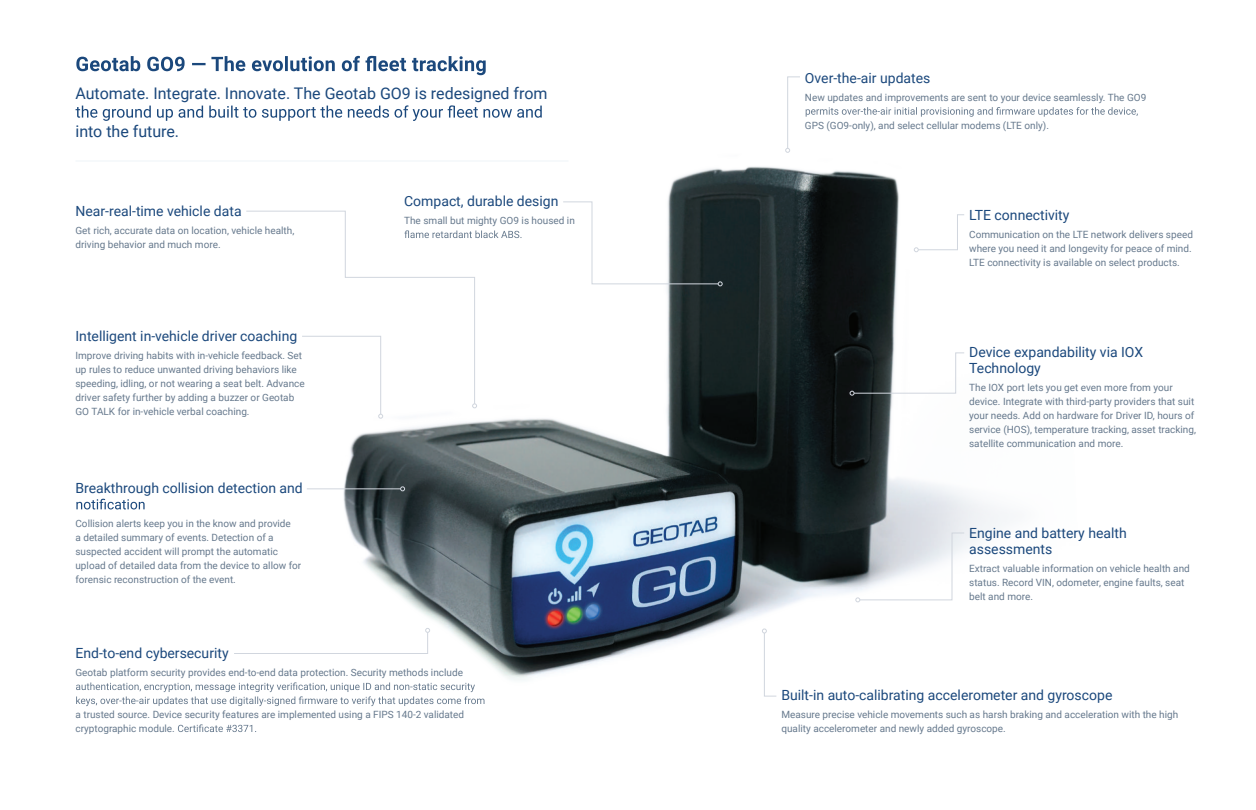
<style>
.page{position:relative;width:1256px;height:810px;background:#fff}
.page>*{position:absolute;margin:0;border:0;box-sizing:border-box;transform-origin:0 0}
.t1{font:16px "Roboto";color:#1b487c}
.t2{font:14px/16px "Roboto";color:#1b487c}
.t3{font:10px/14px "Roboto";color:#66798d}
</style>
<div class="page">
<img style="left:143px;top:166px;width:866px;height:514px">
<svg style="left:76px;top:56px;width:410px;height:19px"></svg>
<svg style="left:76px;top:105px;width:466px;height:16px"></svg>
<svg style="left:76px;top:682px;width:408px;height:24px"></svg>
<svg style="left:178px;top:724px;width:78px;height:8px"></svg>
<svg style="left:476px;top:230px;width:46px;height:8px"></svg>
<hr style="left:75px;top:160px;width:494px;height:2px;background:#eff5f8">
<svg style="left:785px;top:76px;width:353px;height:77px"></svg>
<svg style="left:914px;top:214px;width:51px;height:38px"></svg>
<svg style="left:301px;top:405px;width:82px;height:14px"></svg>
<svg style="left:245px;top:210px;width:231px;height:195px"></svg>
<svg style="left:472px;top:403px;width:5px;height:5px"></svg>
<svg style="left:233px;top:628px;width:197px;height:26px"></svg>
<svg style="left:76px;top:499px;width:69px;height:10px"></svg>
<hr style="left:307px;top:488px;width:94px;height:1px;background:#d1d6de">
<svg style="left:400px;top:486px;width:5px;height:5px"></svg>
<svg style="left:850px;top:352px;width:115px;height:44px"></svg>
<svg style="left:562px;top:201px;width:161px;height:85px"></svg>
<svg style="left:855px;top:532px;width:110px;height:70px"></svg>
<svg style="left:762px;top:628px;width:15px;height:69px"></svg>
<h1 class="t1" style="left:75px;top:82px;width:474px">Automate. Integrate. Innovate. The Geotab GO9 is redesigned from</h1>
<h1 class="t1" style="left:75px;top:120px;width:105px">into the future.</h1>
<h2 class="t2" style="left:75px;top:202px;width:168px">Near-real-time vehicle data</h2>
<p class="t3" style="left:75px;top:223px;width:220px">Get rich, accurate data on location, vehicle health, driving behavior and much more.</p>
<h2 class="t2" style="left:75px;top:327px;width:223px">Intelligent in-vehicle driver coaching</h2>
<p class="t3" style="left:75px;top:348px;width:231px">Improve driving habits with in-vehicle feedback. Set up rules to reduce unwanted driving behaviors like speeding, idling, or not wearing a seat belt. Advance driver safety further by adding a buzzer or Geotab GO TALK for in-vehicle verbal coaching.</p>
<h2 class="t2" style="left:75px;top:480px;width:229px">Breakthrough collision detection and</h2>
<p class="t3" style="left:75px;top:516px;width:227px">Collision alerts keep you in the know and provide<br>a detailed summary of events. Detection of a suspected accident will prompt the automatic upload of detailed data from the device to allow for forensic reconstruction of the event.</p>
<h2 class="t2" style="left:404px;top:193px;width:156px">Compact, durable design</h2>
<p class="t3" style="left:404px;top:213px;width:172px">The small but mighty GO9 is housed in</p>
<h2 class="t2" style="left:75px;top:645px;width:155px">End-to-end cybersecurity</h2>
<p class="t3" style="left:75px;top:665px;width:389px">Geotab platform security provides end-to-end data protection. Security methods include</p>
<p class="t3" style="left:75px;top:707px;width:390px">a trusted source. Device security features are implemented using a FIPS 140-2 validated cryptographic module.</p>
<h2 class="t2" style="left:805px;top:69px;width:127px">Over-the-air updates</h2>
<p class="t3" style="left:805px;top:90px;width:343px">New updates and improvements are sent to your device seamlessly. The GO9</p>
<p class="t3" style="left:805px;top:118px;width:245px">GPS (GO9-only), and select cellular modems (LTE only).</p>
<h2 class="t2" style="left:969px;top:206px;width:102px">LTE connectivity</h2>
<p class="t3" style="left:969px;top:227px;width:225px">Communication on the LTE network delivers speed where you need it and longevity for peace of mind.<br>LTE connectivity is available on select products.</p>
<h2 class="t2" style="left:969px;top:343px;width:175px">Device expandability via IOX<br>Technology</h2>
<p class="t3" style="left:969px;top:380px;width:228px">The IOX port lets you get even more from your device. Integrate with third-party providers that suit your needs. Add on hardware for Driver ID, hours of service (HOS), temperature tracking, asset tracking, satellite communication and more.</p>
<h2 class="t2" style="left:969px;top:525px;width:159px">Engine and battery health assessments</h2>
<p class="t3" style="left:969px;top:561px;width:222px">Extract valuable information on vehicle health and status. Record VIN, odometer, engine faults, seat belt and more.</p>
<h2 class="t2" style="left:781px;top:687px;width:333px">Built-in auto-calibrating accelerometer and gyroscope</h2>
<p class="t3" style="left:781px;top:707px;width:398px">Measure precise vehicle movements such as harsh braking and acceleration with the high quality accelerometer and newly added gyroscope.</p>
</div>
